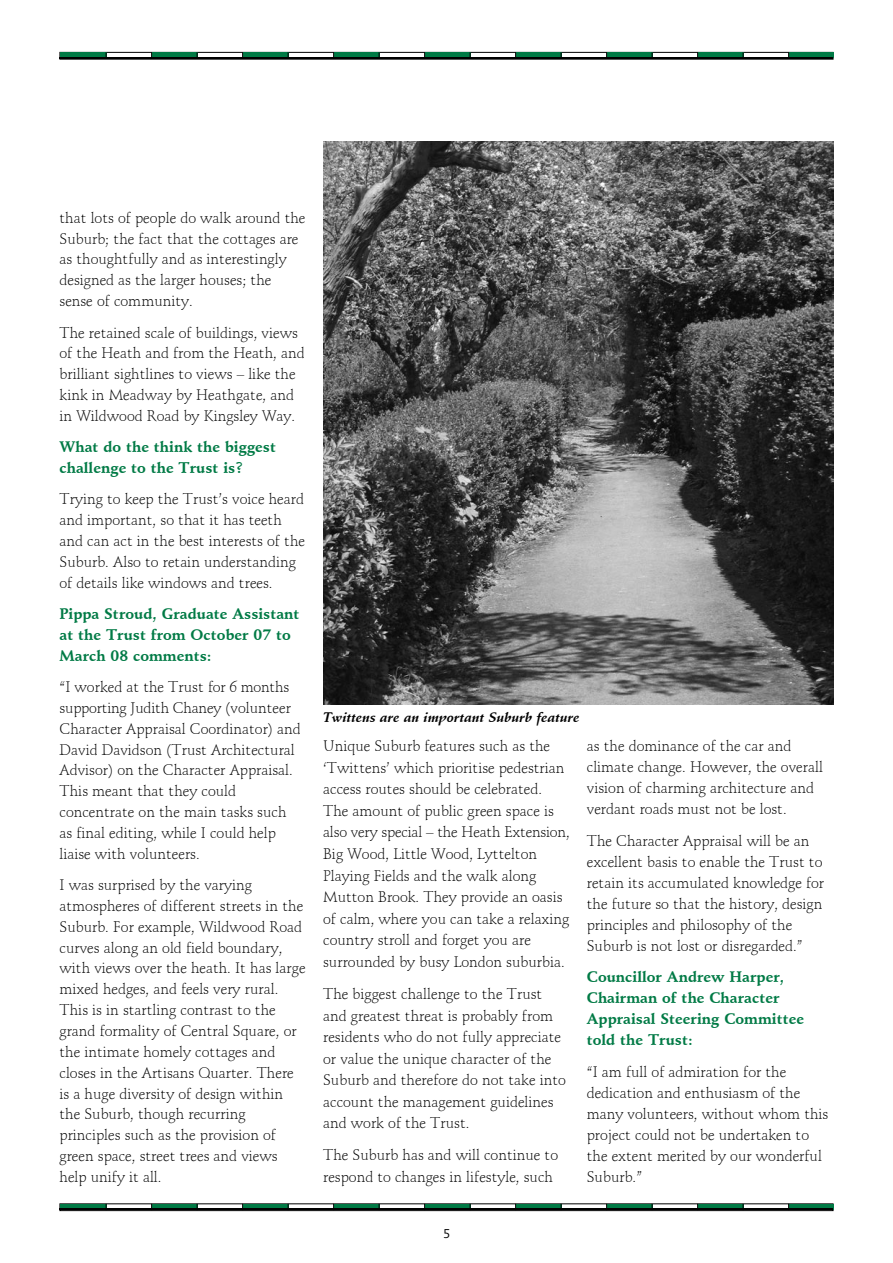
<style>
.page{position:relative;width:893px;height:1263px;background:#fff}
.page>*{position:absolute;margin:0;border:0;box-sizing:border-box;transform-origin:0 0}
.t1{font:15px/20.9px "Schneidler BT Light";color:#000}
.t2{font:15px/20.9px "Schneidler BT Bold";color:#007a45}
.t3{font:italic 13.5px "Schneidler BT Bold";color:#000}
.t4{font:300 13.5px "Bliss";color:#000}
</style>
<div class="page">
<div style="left:60px;top:1203px;width:773px;height:8px;border:1px solid #000"></div>
<div style="left:60px;top:52px;width:773px;height:8px;border:1px solid #000"></div>
<div style="left:60px;top:52px;width:46px;height:6px;background:#007a45"></div>
<div style="left:152px;top:52px;width:45px;height:6px;background:#007a45"></div>
<div style="left:243px;top:52px;width:45px;height:6px;background:#007a45"></div>
<div style="left:334px;top:52px;width:45px;height:6px;background:#007a45"></div>
<div style="left:425px;top:52px;width:45px;height:6px;background:#007a45"></div>
<div style="left:516px;top:52px;width:45px;height:6px;background:#007a45"></div>
<div style="left:607px;top:52px;width:45px;height:6px;background:#007a45"></div>
<div style="left:698px;top:52px;width:45px;height:6px;background:#007a45"></div>
<div style="left:789px;top:52px;width:44px;height:6px;background:#007a45"></div>
<hr style="left:60px;top:57px;width:773px;height:2px;background:#000">
<div style="left:60px;top:1204px;width:46px;height:6px;background:#007a45"></div>
<div style="left:152px;top:1204px;width:45px;height:6px;background:#007a45"></div>
<div style="left:243px;top:1204px;width:45px;height:6px;background:#007a45"></div>
<div style="left:334px;top:1204px;width:45px;height:6px;background:#007a45"></div>
<div style="left:425px;top:1204px;width:45px;height:6px;background:#007a45"></div>
<div style="left:516px;top:1204px;width:45px;height:6px;background:#007a45"></div>
<div style="left:607px;top:1204px;width:45px;height:6px;background:#007a45"></div>
<div style="left:698px;top:1204px;width:45px;height:6px;background:#007a45"></div>
<div style="left:789px;top:1204px;width:44px;height:6px;background:#007a45"></div>
<hr style="left:60px;top:1208px;width:773px;height:2px;background:#000">
<img style="left:323px;top:141px;width:510px;height:563px">
<p class="t1" style="left:60px;top:207px;width:247px">that lots of people do walk around the Suburb; the fact that the cottages are as thoughtfully and as interestingly designed as the larger houses; the sense of community.</p>
<p class="t1" style="left:60px;top:322px;width:247px">The retained scale of buildings, views of the Heath and from the Heath, and brilliant sightlines to views – like the kink in Meadway by Heathgate, and in Wildwood Road by Kingsley Way.</p>
<p class="t2" style="left:60px;top:437px;width:218px">What do the think the biggest challenge to the Trust is?</p>
<p class="t1" style="left:60px;top:489px;width:247px">Trying to keep the Trust’s voice heard and important, so that it has teeth and can act in the best interests of the Suburb. Also to retain understanding of details like windows and trees.</p>
<p class="t2" style="left:60px;top:603px;width:242px">Pippa Stroud, Graduate Assistant at the Trust from October 07 to<br>March 08 comments:</p>
<p class="t1" style="left:60px;top:676px;width:243px">“I worked at the Trust for 6 months supporting Judith Chaney (volunteer Character Appraisal Coordinator) and David Davidson (Trust Architectural Advisor) on the Character Appraisal.<br>This meant that they could concentrate on the main tasks such as final editing, while I could help liaise with volunteers.</p>
<p class="t1" style="left:60px;top:874px;width:248px">I was surprised by the varying atmospheres of different streets in the Suburb. For example, Wildwood Road curves along an old field boundary, with views over the heath. It has large mixed hedges, and feels very rural.<br>This is in startling contrast to the grand formality of Central Square, or the intimate homely cottages and closes in the Artisans Quarter. There is a huge diversity of design within the Suburb, though recurring principles such as the provision of green space, street trees and views help unify it all.</p>
<p class="t3" style="left:323px;top:709px;width:258px">Twittens are an important Suburb feature</p>
<p class="t1" style="left:323px;top:735px;width:248px;line-height:21.6px">Unique Suburb features such as the ‘Twittens’ which prioritise pedestrian access routes should be celebrated.<br>The amount of public green space is also very special – the Heath Extension, Big Wood, Little Wood, Lyttelton Playing Fields and the walk along Mutton Brook. They provide an oasis of calm, where you can take a relaxing country stroll and forget you are surrounded by busy London suburbia.</p>
<p class="t1" style="left:323px;top:983px;width:244px;line-height:21.6px">The biggest challenge to the Trust and greatest threat is probably from residents who do not fully appreciate or value the unique character of the Suburb and therefore do not take into account the management guidelines and work of the Trust.</p>
<p class="t1" style="left:323px;top:1144px;width:236px;line-height:21.6px">The Suburb has and will continue to respond to changes in lifestyle, such</p>
<p class="t4" style="left:443px;top:1227px;width:8px">5</p>
<p class="t1" style="left:587px;top:735px;width:238px">as the dominance of the car and climate change. However, the overall vision of charming architecture and verdant roads must not be lost.</p>
<p class="t1" style="left:587px;top:830px;width:239px">The Character Appraisal will be an excellent basis to enable the Trust to retain its accumulated knowledge for the future so that the history, design principles and philosophy of the Suburb is not lost or disregarded.”</p>
<p class="t2" style="left:587px;top:967px;width:219px">Councillor Andrew Harper,<br>Chairman of the Character<br>Appraisal Steering Committee told the Trust:</p>
<p class="t1" style="left:587px;top:1061px;width:243px">“I am full of admiration for the dedication and enthusiasm of the many volunteers, without whom this project could not be undertaken to the extent merited by our wonderful<br>Suburb.”</p>
</div>
